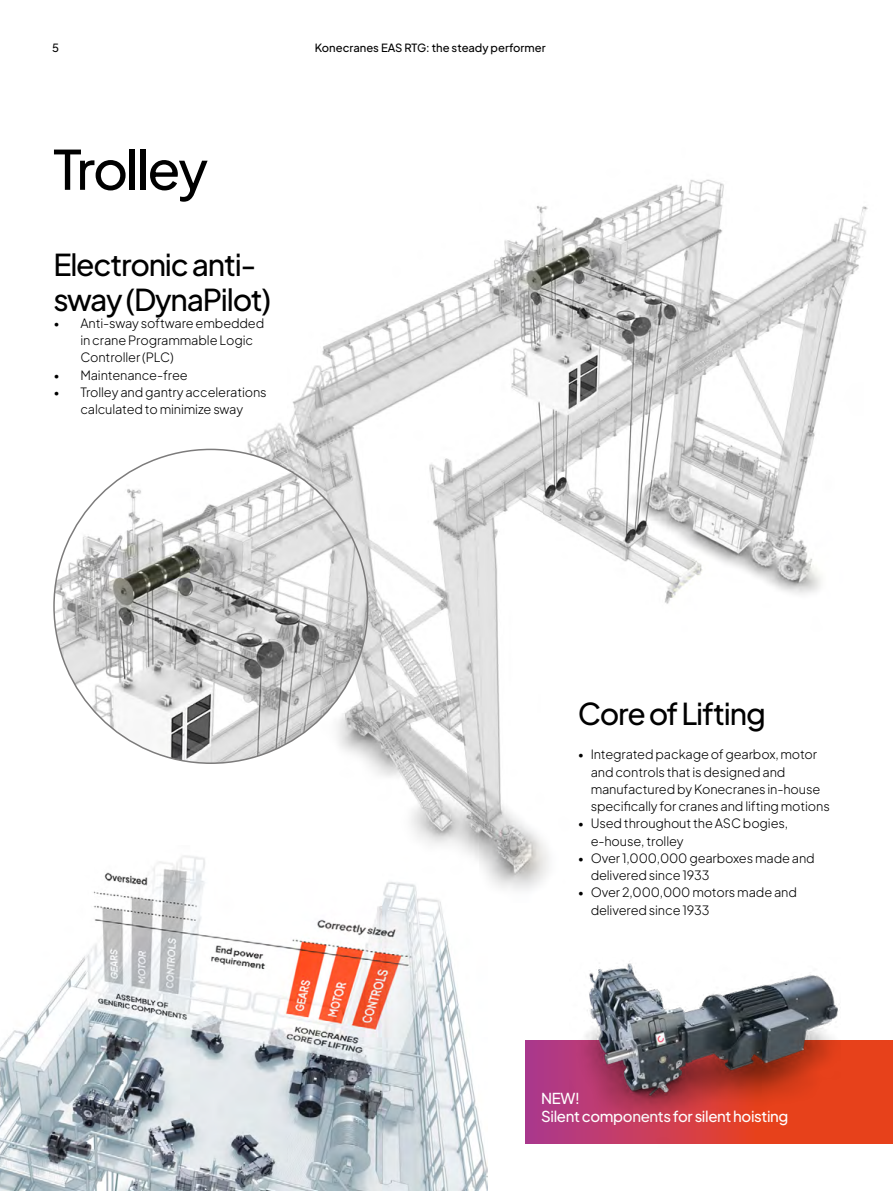
<style>
.page{position:relative;width:893px;height:1191px;background:#fff}
.page>*{position:absolute;margin:0;border:0;box-sizing:border-box;transform-origin:0 0}
.t1{font:500 54px "Plus Jakarta Sans";letter-spacing:-.04em;color:#000}
.t2{font:500 30px/34.5px "Plus Jakarta Sans";letter-spacing:-.04em;color:#000}
.t3{font:500 15px/17.2px "Plus Jakarta Sans";letter-spacing:-.025em;color:#fff}
.t4{font:300 12.75px/17.2px "Plus Jakarta Sans";letter-spacing:-.01em;color:#000}
.t5{font:500 11.25px "Plus Jakarta Sans";color:#000}
</style>
<div class="page">
<img style="left:95px;top:179px;width:773px;height:711px">
<img style="left:54px;top:449px;width:314px;height:314px;border-radius:157px">
<svg style="left:525px;top:1040px;width:368px;height:103px;background:#cc3d4c"></svg>
<img style="left:0;top:845px;width:487px;height:346px">
<img style="left:570px;top:961px;width:270px;height:183px">
<p class="t5" style="left:52px;top:38px;width:8px">5</p>
<p class="t5" style="left:315px;top:38px;width:232px">Konecranes EAS RTG: the steady performer</p>
<h1 class="t1" style="left:53px;top:124px;width:156px">Trolley</h1>
<h2 class="t2" style="left:53px;top:244px;width:219px">Electronic anti&shy;sway (DynaPilot)</h2>
<p class="t4" style="left:80px;top:313px;width:185px;text-indent:-27px">• Anti-sway software embedded in crane Programmable Logic<br>Controller (PLC)</p>
<p class="t4" style="left:53px;top:365px;width:136px">• Maintenance-free</p>
<p class="t4" style="left:53px;top:382px;width:215px;text-align:center">• Trolley and gantry accelerations calculated to minimize sway</p>
<h2 class="t2" style="left:578px;top:693px;width:189px">Core of Lifting</h2>
<p class="t4" style="left:591px;top:744px;width:241px;text-indent:-13px">• Integrated package of gearbox, motor and controls that is designed and manufactured by Konecranes in-house specifically for cranes and lifting motions</p>
<p class="t4" style="left:591px;top:813px;width:199px;text-indent:-13px">• Used throughout the ASC bogies, e-house, trolley</p>
<p class="t4" style="left:591px;top:848px;width:226px;text-indent:-13px">• Over 1,000,000 gearboxes made and delivered since 1933</p>
<p class="t4" style="left:591px;top:882px;width:208px;text-indent:-13px">• Over 2,000,000 motors made and delivered since 1933</p>
<p class="t3" style="left:541px;top:1088px;width:249px">NEW!<br>Silent components for silent hoisting</p>
</div>
